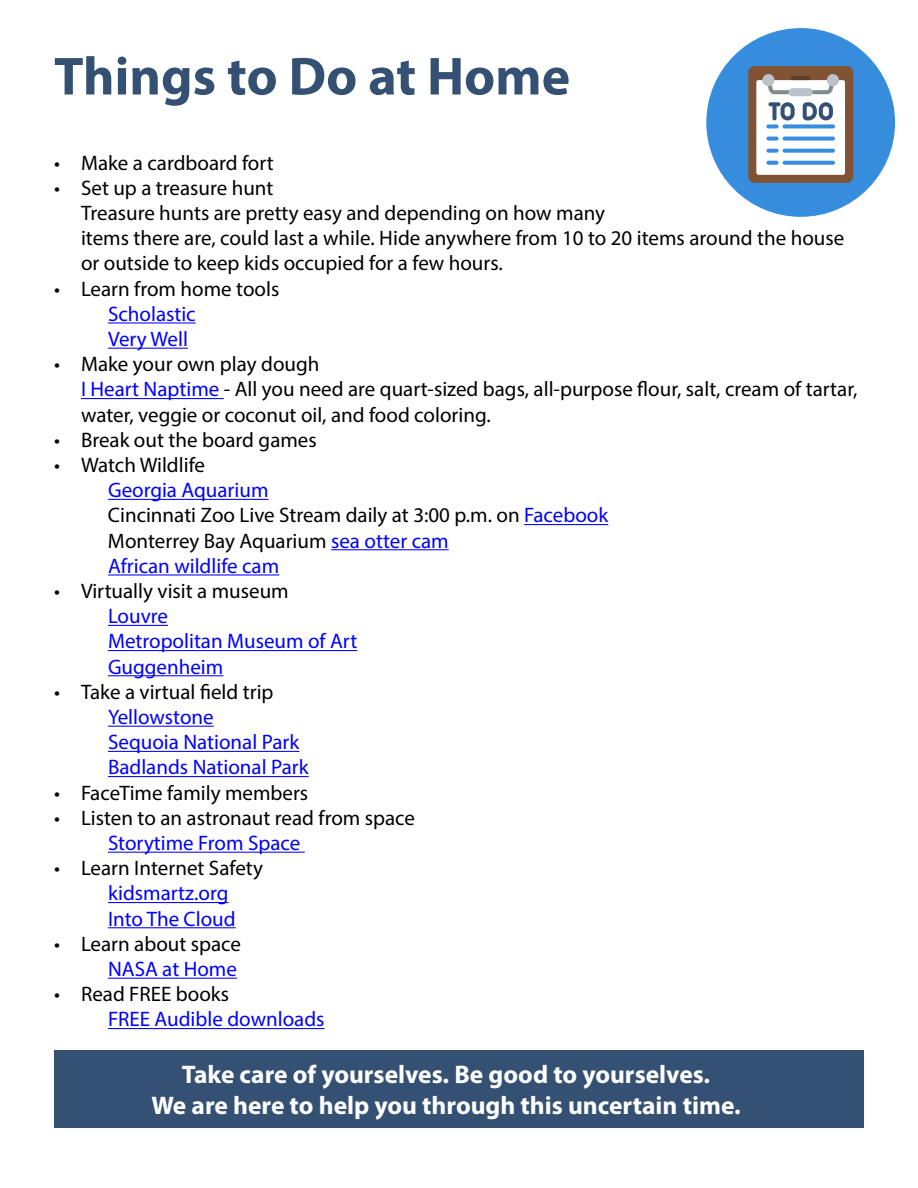
<style>
.page{position:relative;width:918px;height:1188px;background:#fff}
.page>*{position:absolute;margin:0;border:0;box-sizing:border-box;transform-origin:0 0}
.Heading{font:700 54px "Myriad Pro";color:#345073}
.t1{font:700 25.5px "Myriad Pro";color:#fff}
.t2{font:21px/25.2px "Myriad Pro";color:#000}
.t3{font:21px/25.2px "Myriad Pro";color:#00f}
.s1{color:#00f}
.s2{color:#000}
</style>
<div class="page">
<div style="left:54px;top:1050px;width:810px;height:78px;background:#345073"></div>
<div style="left:706px;top:28px;width:189px;height:189px;background:#368ddd;border-radius:50%"></div>
<div style="left:748px;top:66px;width:105px;height:117px;background:#805334;border-radius:6px"></div>
<div style="left:756px;top:80px;width:89px;height:95px;background:#fff;border-radius:2px"></div>
<svg style="left:783px;top:124px;width:52px;height:4px"></svg>
<svg style="left:783px;top:137px;width:52px;height:4px"></svg>
<svg style="left:783px;top:149px;width:52px;height:4px"></svg>
<svg style="left:783px;top:161px;width:52px;height:4px"></svg>
<svg style="left:766px;top:124px;width:13px;height:4px"></svg>
<svg style="left:766px;top:137px;width:13px;height:4px"></svg>
<svg style="left:766px;top:149px;width:13px;height:4px"></svg>
<svg style="left:766px;top:161px;width:13px;height:4px"></svg>
<svg style="left:768px;top:102px;width:27px;height:18px"></svg>
<svg style="left:803px;top:102px;width:30px;height:18px"></svg>
<svg style="left:768px;top:84px;width:66px;height:10px"></svg>
<div style="left:789px;top:88px;width:24px;height:8px;background:#bcc2c7;border-radius:4px"></div>
<hr style="left:791px;top:76px;width:20px;height:4px;background:#613e27;border-radius:2px">
<div style="left:762px;top:74px;width:12px;height:12px;background:#bcc2c7;border-radius:50%"></div>
<div style="left:827px;top:74px;width:12px;height:12px;background:#bcc2c7;border-radius:50%"></div>
<hr style="left:108px;top:322px;width:88px;height:2px;background:#00f">
<hr style="left:108px;top:348px;width:80px;height:1px;background:#00f">
<hr style="left:81px;top:398px;width:143px;height:1px;background:#00f">
<hr style="left:108px;top:499px;width:161px;height:1px;background:#00f">
<hr style="left:524px;top:524px;width:84px;height:1px;background:#00f">
<hr style="left:331px;top:549px;width:118px;height:1px;background:#00f">
<hr style="left:108px;top:574px;width:171px;height:2px;background:#00f">
<hr style="left:108px;top:625px;width:60px;height:1px;background:#00f">
<hr style="left:108px;top:650px;width:249px;height:1px;background:#00f">
<hr style="left:108px;top:675px;width:115px;height:1px;background:#00f">
<hr style="left:108px;top:726px;width:106px;height:1px;background:#00f">
<hr style="left:108px;top:751px;width:191px;height:1px;background:#00f">
<hr style="left:108px;top:776px;width:201px;height:1px;background:#00f">
<hr style="left:108px;top:852px;width:197px;height:1px;background:#00f">
<hr style="left:108px;top:902px;width:121px;height:1px;background:#00f">
<hr style="left:108px;top:927px;width:128px;height:1px;background:#00f">
<hr style="left:108px;top:978px;width:129px;height:1px;background:#00f">
<hr style="left:108px;top:1028px;width:217px;height:1px;background:#00f">
<p class="Heading" style="left:54px;top:41px;width:518px">Things to Do at Home</p>
<p class="t2" style="left:54px;top:150px;width:221px">• Make a cardboard fort</p>
<p class="t2" style="left:81px;top:175px;width:765px;text-indent:-27px">• Set up a treasure hunt<br>Treasure hunts are pretty easy and depending on how many<br>items there are, could last a while. Hide anywhere from 10 to 20 items around the house or outside to keep kids occupied for a few hours.</p>
<p class="t2" style="left:108px;top:276px;width:173px;text-indent:-54px">• Learn from home tools<br><span class="s1">Scholastic<br>Very Well</span></p>
<p class="t2" style="left:81px;top:351px;width:778px;text-indent:-27px">• Make your own play dough<br><span class="s1">I Heart Naptime</span> - All you need are quart-sized bags, all-purpose flour, salt, cream of tartar, water, veggie or coconut oil, and food coloring.</p>
<p class="t2" style="left:54px;top:427px;width:264px">• Break out the board games</p>
<p class="t2" style="left:54px;top:452px;width:153px">• Watch Wildlife</p>
<p class="t3" style="left:108px;top:477px;width:162px">Georgia Aquarium</p>
<p class="t2" style="left:108px;top:503px;width:502px">Cincinnati Zoo Live Stream daily at 3:00 p.m. on <span class="s1">Facebook</span></p>
<p class="t2" style="left:108px;top:528px;width:342px">Monterrey Bay Aquarium <span class="s1">sea otter cam</span></p>
<p class="t3" style="left:108px;top:553px;width:173px">African wildlife cam</p>
<p class="t2" style="left:54px;top:578px;width:236px">• Virtually visit a museum</p>
<p class="t3" style="left:108px;top:603px;width:61px">Louvre</p>
<p class="t3" style="left:108px;top:629px;width:251px">Metropolitan Museum of Art</p>
<p class="t3" style="left:108px;top:654px;width:117px">Guggenheim</p>
<p class="t2" style="left:54px;top:679px;width:221px">• Take a virtual field trip</p>
<p class="t3" style="left:108px;top:704px;width:107px">Yellowstone</p>
<p class="t3" style="left:108px;top:729px;width:193px">Sequoia National Park</p>
<p class="t3" style="left:108px;top:755px;width:202px">Badlands National Park</p>
<p class="t2" style="left:54px;top:780px;width:256px">• FaceTime family members</p>
<p class="t2" style="left:54px;top:805px;width:363px">• Listen to an astronaut read from space</p>
<p class="t3" style="left:108px;top:830px;width:194px">Storytime From Space</p>
<p class="t2" style="left:54px;top:855px;width:210px">• Learn Internet Safety</p>
<p class="t3" style="left:108px;top:881px;width:122px">kidsmartz.org</p>
<p class="t3" style="left:108px;top:906px;width:129px">Into The Cloud</p>
<p class="t2" style="left:54px;top:931px;width:189px;text-align:right">• Learn about space<br><span class="s1">NASA at Home</span></p>
<p class="t3" style="left:108px;top:981px;width:218px;text-indent:-54px"><span class="s2">• Read FREE books<br></span>FREE Audible downloads</p>
<p class="t1" style="left:182px;top:1058px;width:530px">Take care of yourselves. Be good to yourselves.</p>
<p class="t1" style="left:151px;top:1088px;width:591px">We are here to help you through this uncertain time.</p>
</div>
